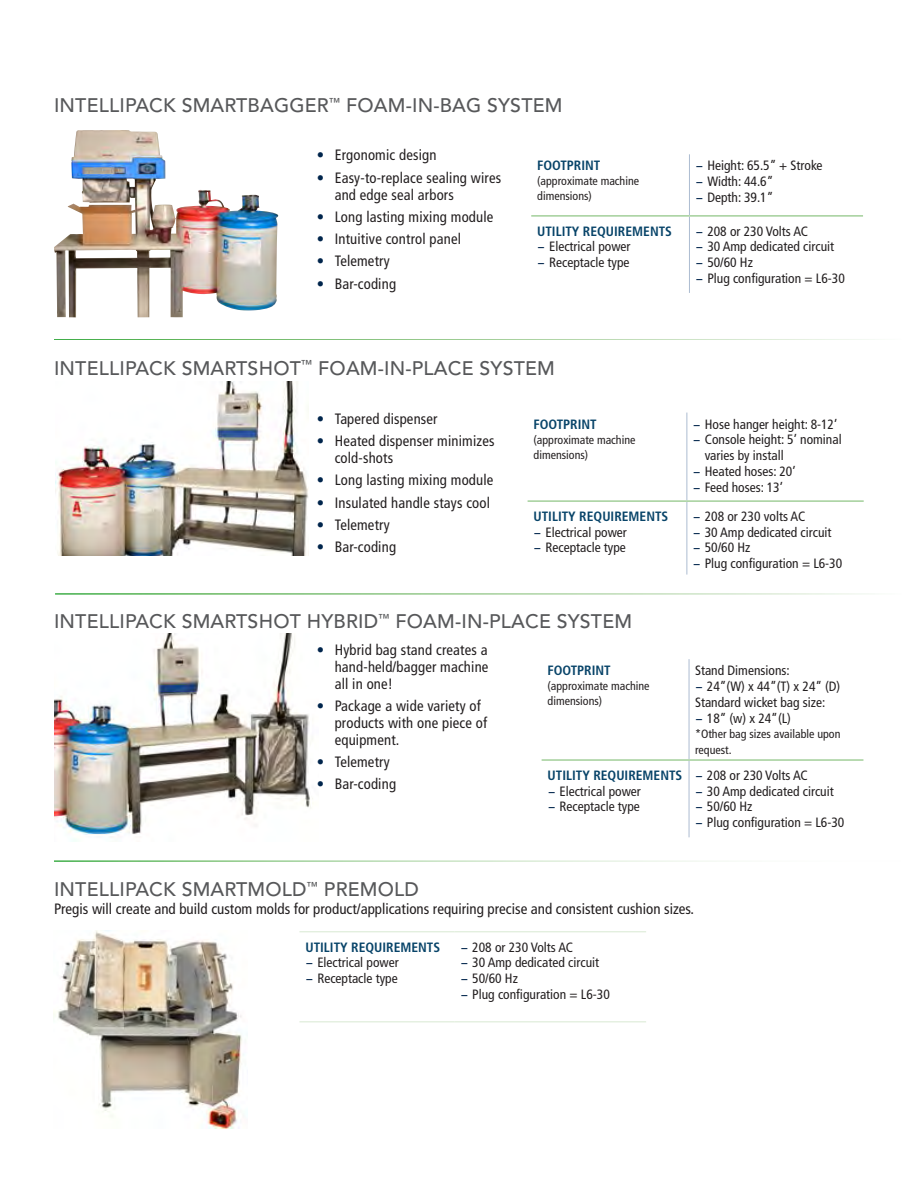
<style>
.page{position:relative;width:918px;height:1188px;background:#fff}
.page>*{position:absolute;margin:0;border:0;box-sizing:border-box;transform-origin:0 0}
.t1{font:500 19.5px "Avenir";letter-spacing:.01em;color:#57585a}
.t2{font:condensed 15px/16.8px "Frutiger";letter-spacing:.01em;color:#231f20}
.t3{font:condensed 13.5px/15.8px "Frutiger";color:#231f20}
.t4{font:700 condensed 13.5px "Frutiger";color:#084469}
.t5{font:condensed 12px/15px "Frutiger";color:#231f20}
.s1{color:#00254c}
.s2{font-weight:700;font-size:12px;color:#00254c}
</style>
<div class="page">
<img style="left:54px;top:130px;width:224px;height:187px">
<hr style="left:689px;top:154px;width:1px;height:61px;background:#acbcd1">
<hr style="left:689px;top:217px;width:1px;height:76px;background:#acbcd1">
<hr style="left:531px;top:215px;width:158px;height:2px;background:#a3cf9a">
<hr style="left:689px;top:215px;width:174px;height:2px;background:#a3cf9a">
<img style="left:53px;top:931px;width:191px;height:198px">
<hr style="left:299px;top:931px;width:155px;height:1px;background:#d8e9d2">
<hr style="left:454px;top:931px;width:192px;height:1px;background:#d8e9d2">
<hr style="left:299px;top:1021px;width:155px;height:1px;background:#d8e9d2">
<hr style="left:454px;top:1021px;width:192px;height:1px;background:#d8e9d2">
<img style="left:55px;top:381px;width:254px;height:174px">
<hr style="left:687px;top:413px;width:1px;height:87px;background:#acbcd1">
<hr style="left:687px;top:502px;width:1px;height:73px;background:#acbcd1">
<hr style="left:528px;top:500px;width:159px;height:2px;background:#a3cf9a">
<hr style="left:687px;top:500px;width:177px;height:2px;background:#a3cf9a">
<img style="left:54px;top:633px;width:259px;height:208px">
<hr style="left:689px;top:659px;width:1px;height:100px;background:#acbcd1">
<hr style="left:689px;top:761px;width:1px;height:76px;background:#acbcd1">
<hr style="left:542px;top:759px;width:147px;height:2px;background:#a3cf9a">
<hr style="left:689px;top:759px;width:174px;height:2px;background:#a3cf9a">
<h1 class="t1" style="left:54px;top:94px;width:510px">INTELLIPACK SMARTBAGGER<sup>™</sup> FOAM-IN-BAG SYSTEM</h1>
<p class="t2" style="left:317px;top:147px;width:121px"><span class="s1">•</span> Ergonomic design</p>
<p class="t2" style="left:335px;top:169px;width:168px;text-indent:-18px"><span class="s1">•</span> Easy-to-replace sealing wires and edge seal arbors</p>
<p class="t2" style="left:317px;top:208px;width:178px"><span class="s1">•</span> Long lasting mixing module</p>
<p class="t2" style="left:317px;top:231px;width:146px"><span class="s1">•</span> Intuitive control panel</p>
<p class="t2" style="left:317px;top:253px;width:74px"><span class="s1">•</span> Telemetry</p>
<p class="t2" style="left:317px;top:275px;width:81px"><span class="s1">•</span> Bar-coding</p>
<p class="t4" style="left:537px;top:158px;width:65px">FOOTPRINT</p>
<p class="t5" style="left:537px;top:174px;width:103px">(approximate machine dimensions)</p>
<p class="t4" style="left:537px;top:223px;width:136px">UTILITY REQUIREMENTS</p>
<p class="t3" style="left:538px;top:239px;width:94px"><span class="s2">–</span> Electrical power</p>
<p class="t3" style="left:538px;top:255px;width:93px"><span class="s2">–</span> Receptacle type</p>
<p class="t3" style="left:697px;top:158px;width:128px"><span class="s2">–</span> Height: 65.5” + Stroke</p>
<p class="t3" style="left:697px;top:174px;width:78px"><span class="s2">–</span> Width: 44.6”</p>
<p class="t3" style="left:697px;top:189px;width:78px"><span class="s2">–</span> Depth: 39.1”</p>
<p class="t3" style="left:697px;top:223px;width:113px"><span class="s2">–</span> 208 or 230 Volts AC</p>
<p class="t3" style="left:697px;top:239px;width:139px"><span class="s2">–</span> 30 Amp dedicated circuit</p>
<p class="t3" style="left:697px;top:255px;width:58px"><span class="s2">–</span> 50/60 Hz</p>
<p class="t3" style="left:697px;top:271px;width:150px"><span class="s2">–</span> Plug configuration = L6-30</p>
<h1 class="t1" style="left:54px;top:357px;width:502px">INTELLIPACK SMARTSHOT<sup>™</sup> FOAM-IN-PLACE SYSTEM</h1>
<p class="t2" style="left:317px;top:410px;width:122px"><span class="s1">•</span> Tapered dispenser</p>
<p class="t2" style="left:335px;top:433px;width:161px;text-indent:-18px"><span class="s1">•</span> Heated dispenser minimizes cold-shots</p>
<p class="t2" style="left:317px;top:472px;width:178px"><span class="s1">•</span> Long lasting mixing module</p>
<p class="t2" style="left:317px;top:494px;width:175px"><span class="s1">•</span> Insulated handle stays cool</p>
<p class="t2" style="left:317px;top:516px;width:74px"><span class="s1">•</span> Telemetry</p>
<p class="t2" style="left:317px;top:539px;width:81px"><span class="s1">•</span> Bar-coding</p>
<p class="t4" style="left:534px;top:416px;width:65px">FOOTPRINT</p>
<p class="t5" style="left:534px;top:432px;width:103px">(approximate machine dimensions)</p>
<p class="t4" style="left:534px;top:508px;width:136px">UTILITY REQUIREMENTS</p>
<p class="t3" style="left:535px;top:524px;width:94px"><span class="s2">–</span> Electrical power</p>
<p class="t3" style="left:535px;top:540px;width:93px"><span class="s2">–</span> Receptacle type</p>
<p class="t3" style="left:694px;top:416px;width:145px"><span class="s2">–</span> Hose hanger height: 8-12’</p>
<p class="t3" style="left:705px;top:432px;width:138px;text-indent:-11px"><span class="s2">–</span> Console height: 5’ nominal varies by install</p>
<p class="t3" style="left:694px;top:463px;width:103px"><span class="s2">–</span> Heated hoses: 20’</p>
<p class="t3" style="left:694px;top:479px;width:90px"><span class="s2">–</span> Feed hoses: 13’</p>
<p class="t3" style="left:694px;top:509px;width:113px"><span class="s2">–</span> 208 or 230 volts AC</p>
<p class="t3" style="left:694px;top:524px;width:139px"><span class="s2">–</span> 30 Amp dedicated circuit</p>
<p class="t3" style="left:694px;top:540px;width:58px"><span class="s2">–</span> 50/60 Hz</p>
<p class="t3" style="left:694px;top:556px;width:150px"><span class="s2">–</span> Plug configuration = L6-30</p>
<h1 class="t1" style="left:54px;top:610px;width:580px">INTELLIPACK SMARTSHOT HYBRID<sup>™</sup> FOAM-IN-PLACE SYSTEM</h1>
<p class="t4" style="left:548px;top:663px;width:65px">FOOTPRINT</p>
<p class="t5" style="left:548px;top:679px;width:103px">(approximate machine dimensions)</p>
<p class="t2" style="left:335px;top:641px;width:155px;text-align:justify;text-indent:-18px"><span class="s1">•</span> Hybrid bag stand creates a hand-held/bagger machine all in one!</p>
<p class="t2" style="left:335px;top:697px;width:154px;text-indent:-18px"><span class="s1">•</span> Package a wide variety of products with one piece of equipment.</p>
<p class="t2" style="left:317px;top:753px;width:74px"><span class="s1">•</span> Telemetry</p>
<p class="t2" style="left:317px;top:776px;width:81px"><span class="s1">•</span> Bar-coding</p>
<p class="t4" style="left:548px;top:767px;width:136px">UTILITY REQUIREMENTS</p>
<p class="t3" style="left:549px;top:783px;width:94px"><span class="s2">–</span> Electrical power</p>
<p class="t3" style="left:549px;top:799px;width:93px"><span class="s2">–</span> Receptacle type</p>
<p class="t3" style="left:695px;top:663px;width:96px">Stand Dimensions:</p>
<p class="t3" style="left:695px;top:679px;width:147px"><span class="s2">–</span> 24”(W) x 44”(T) x 24” (D)<br>Standard wicket bag size:</p>
<p class="t3" style="left:696px;top:710px;width:96px"><span class="s2">–</span> 18” (w) x 24”(L)</p>
<p class="t5" style="left:695px;top:726px;width:147px;line-height:15.8px">*Other bag sizes available upon request.</p>
<p class="t3" style="left:696px;top:767px;width:113px"><span class="s2">–</span> 208 or 230 Volts AC</p>
<p class="t3" style="left:696px;top:783px;width:139px"><span class="s2">–</span> 30 Amp dedicated circuit</p>
<p class="t3" style="left:696px;top:799px;width:58px"><span class="s2">–</span> 50/60 Hz</p>
<p class="t3" style="left:696px;top:815px;width:150px"><span class="s2">–</span> Plug configuration = L6-30</p>
<h1 class="t1" style="left:54px;top:878px;width:367px">INTELLIPACK SMARTMOLD<sup>™</sup> PREMOLD</h1>
<p class="t2" style="left:54px;top:901px;width:642px">Pregis will create and build custom molds for product/applications requiring precise and consistent cushion sizes.</p>
<p class="t4" style="left:305px;top:939px;width:136px">UTILITY REQUIREMENTS</p>
<p class="t3" style="left:307px;top:955px;width:94px"><span class="s2">–</span> Electrical power</p>
<p class="t3" style="left:307px;top:971px;width:93px"><span class="s2">–</span> Receptacle type</p>
<p class="t3" style="left:462px;top:939px;width:113px"><span class="s2">–</span> 208 or 230 Volts AC</p>
<p class="t3" style="left:462px;top:955px;width:139px"><span class="s2">–</span> 30 Amp dedicated circuit</p>
<p class="t3" style="left:462px;top:971px;width:58px"><span class="s2">–</span> 50/60 Hz</p>
<p class="t3" style="left:462px;top:986px;width:150px"><span class="s2">–</span> Plug configuration = L6-30</p>
</div>
